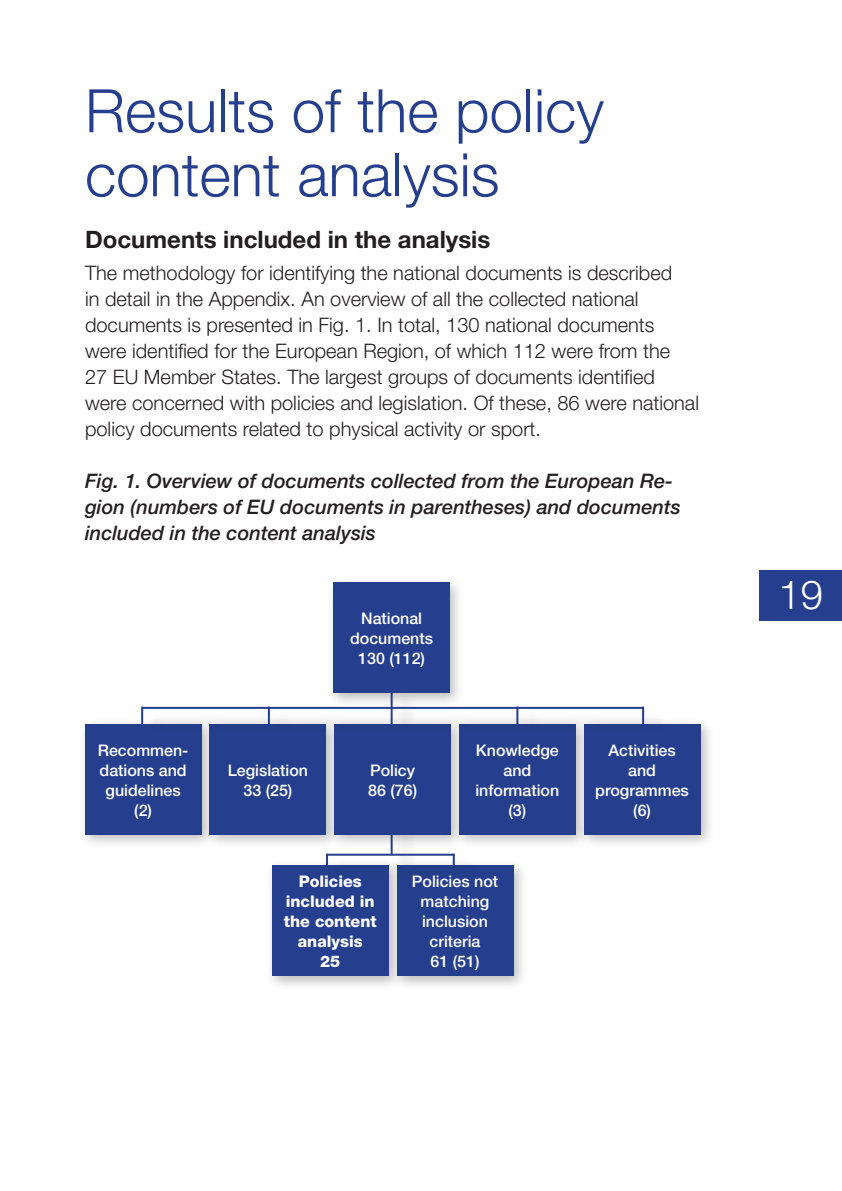
<style>
.page{position:relative;width:842px;height:1191px;background:#fff}
.page>*{position:absolute;margin:0;border:0;box-sizing:border-box;transform-origin:0 0}
.Overskrift{font:300 60px/64px "Helvetica Neue";color:#253f8e}
.t1{font:300 40px "Helvetica Neue";color:#fff}
.Mellemrubrik{font:700 24px "Helvetica Neue";color:#231f20}
.Brød{font:300 20px/26px "Helvetica Neue";color:#231f20}
.Figurtekst{font:italic 500 20px/26px "Helvetica Neue";color:#231f20}
.Brød-2{font:500 16px/20px "Helvetica Neue";color:#fff;text-align:center}
.Brød-3{font:800 16px/20px "Helvetica Neue";color:#fff;text-align:center}
</style>
<div class="page">
<div style="left:759px;top:570px;width:83px;height:51px;background:#253f8e"></div>
<div style="left:394px;top:689px;width:23px;height:188px;background:#231f20;opacity:.3"></div>
<hr style="left:391px;top:686px;width:2px;height:168px;background:#253f8e">
<hr style="left:516px;top:706px;width:2px;height:35px;background:#253f8e">
<hr style="left:268px;top:706px;width:2px;height:35px;background:#253f8e">
<hr style="left:453px;top:853px;width:2px;height:35px;background:#253f8e">
<hr style="left:141px;top:706px;width:2px;height:35px;background:#253f8e">
<hr style="left:326px;top:853px;width:2px;height:35px;background:#253f8e">
<hr style="left:642px;top:706px;width:2px;height:35px;background:#253f8e">
<div style="left:78px;top:717px;width:138px;height:132px;background:#231f20;opacity:.3"></div>
<div style="left:85px;top:724px;width:116px;height:110px;background:#253f8e"></div>
<div style="left:203px;top:717px;width:138px;height:132px;background:#231f20;opacity:.3"></div>
<div style="left:210px;top:724px;width:116px;height:110px;background:#253f8e"></div>
<div style="left:327px;top:717px;width:139px;height:132px;background:#231f20;opacity:.3"></div>
<div style="left:334px;top:724px;width:117px;height:110px;background:#253f8e"></div>
<div style="left:326px;top:576px;width:139px;height:132px;background:#231f20;opacity:.3"></div>
<div style="left:333px;top:583px;width:117px;height:110px;background:#253f8e"></div>
<div style="left:452px;top:717px;width:138px;height:132px;background:#231f20;opacity:.3"></div>
<div style="left:459px;top:724px;width:116px;height:110px;background:#253f8e"></div>
<div style="left:265px;top:858px;width:138px;height:133px;background:#231f20;opacity:.3"></div>
<div style="left:272px;top:865px;width:116px;height:111px;background:#253f8e"></div>
<div style="left:577px;top:717px;width:138px;height:132px;background:#231f20;opacity:.3"></div>
<div style="left:584px;top:724px;width:116px;height:110px;background:#253f8e"></div>
<div style="left:390px;top:858px;width:138px;height:133px;background:#231f20;opacity:.3"></div>
<div style="left:397px;top:865px;width:116px;height:111px;background:#253f8e"></div>
<div style="left:145px;top:710px;width:520px;height:23px;background:#231f20;opacity:.3"></div>
<hr style="left:142px;top:707px;width:501px;height:2px;background:#253f8e">
<div style="left:330px;top:856px;width:147px;height:24px;background:#231f20;opacity:.3"></div>
<hr style="left:327px;top:853px;width:127px;height:2px;background:#253f8e">
<p class="Overskrift" style="left:85px;top:78px;width:520px">Results of the policy content analysis</p>
<p class="Mellemrubrik" style="left:85px;top:225px;width:407px">Documents included in the analysis</p>
<p class="Brød" style="left:85px;top:259px;width:615px">The methodology for identifying the national documents is described<br>in detail in the Appendix. An overview of all the collected national documents is presented in Fig. 1. In total, 130 national documents were identified for the European Region, of which 112 were from the<br>27 EU Member States. The largest groups of documents identified were concerned with policies and legislation. Of these, 86 were national policy documents related to physical activity or sport.</p>
<p class="Figurtekst" style="left:85px;top:468px;width:597px">Fig. 1. Overview of documents collected from the European Re&shy;gion (numbers of EU documents in parentheses) and documents included in the content analysis</p>
<p class="Brød-2" style="left:98px;top:739px;width:92px">Recommen&shy;dations and guidelines</p>
<p class="Brød-2" style="left:134px;top:799px;width:19px">(2)</p>
<p class="Brød-2" style="left:228px;top:759px;width:82px">Legislation</p>
<p class="Brød-2" style="left:243px;top:779px;width:50px">33 (25)</p>
<p class="Brød-2" style="left:361px;top:608px;width:63px">National</p>
<p class="Brød-2" style="left:350px;top:628px;width:84px">documents</p>
<p class="Brød-2" style="left:358px;top:648px;width:68px">130 (112)</p>
<p class="Brød-2" style="left:370px;top:759px;width:47px">Policy</p>
<p class="Brød-2" style="left:368px;top:779px;width:50px">86 (76)</p>
<p class="Brød-2" style="left:476px;top:739px;width:84px">Knowledge</p>
<p class="Brød-2" style="left:503px;top:759px;width:29px">and</p>
<p class="Brød-2" style="left:475px;top:779px;width:85px">information</p>
<p class="Brød-2" style="left:508px;top:799px;width:19px">(3)</p>
<p class="Brød-3" style="left:284px;top:871px;width:94px">Policies included in the content analysis</p>
<p class="Brød-3" style="left:320px;top:951px;width:22px">25</p>
<p class="Brød-2" style="left:412px;top:871px;width:88px">Policies not matching</p>
<p class="Brød-2" style="left:422px;top:911px;width:67px">inclusion criteria</p>
<p class="Brød-2" style="left:430px;top:951px;width:50px">61 (51)</p>
<p class="Brød-2" style="left:608px;top:739px;width:69px">Activities</p>
<p class="Brød-2" style="left:628px;top:759px;width:29px">and</p>
<p class="Brød-2" style="left:595px;top:779px;width:95px">programmes</p>
<p class="Brød-2" style="left:633px;top:799px;width:19px">(6)</p>
<h2 class="t1" style="left:778px;top:570px;width:46px">19</h2>
</div>
